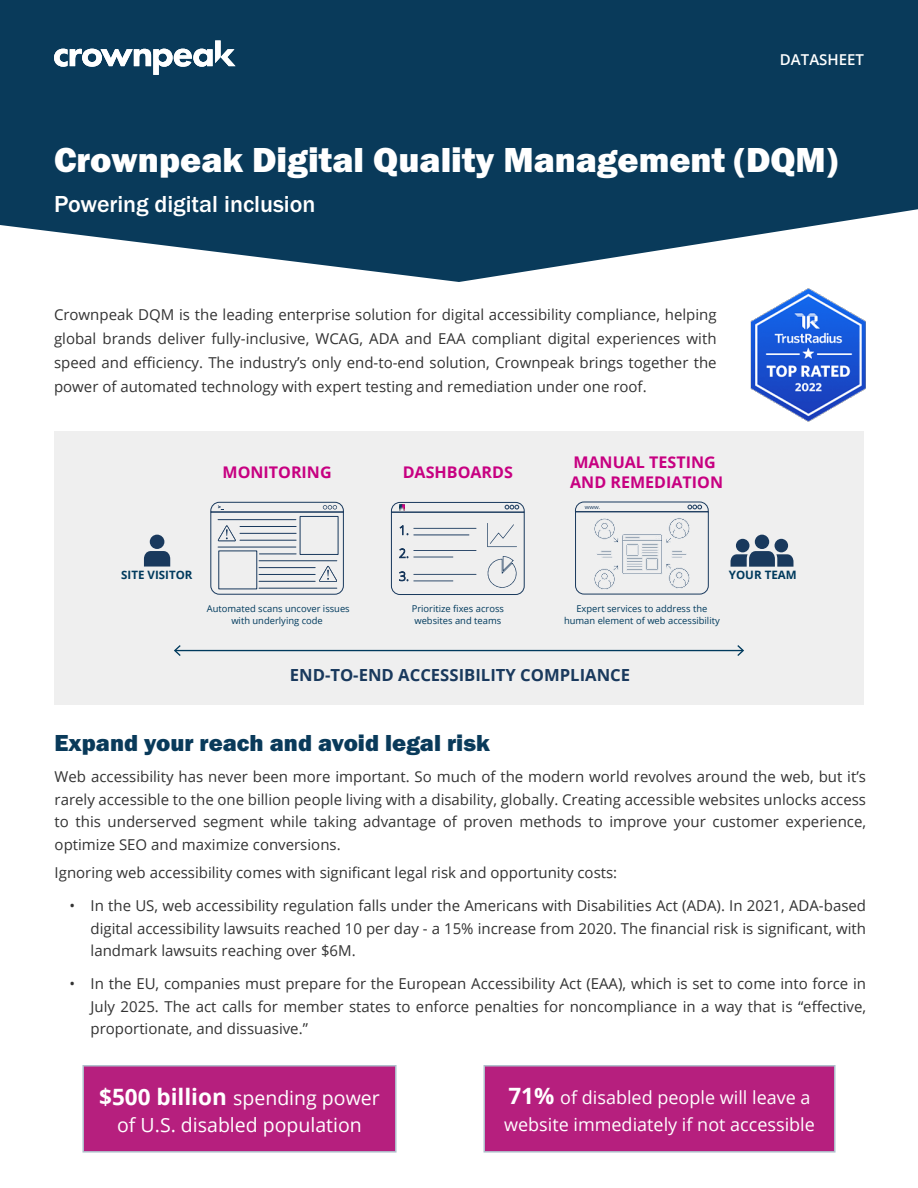
<style>
.page{position:relative;width:918px;height:1188px;background:#fff}
.page>*{position:absolute;margin:0;border:0;box-sizing:border-box;transform-origin:0 0}
.t1{font:36px "Franklin Gothic URW Hea";color:#fff}
.Body_Copy_2{font:24px "Franklin Gothic URW Hea";color:#093a5a}
.Subtitle{font:500 24px "Franklin Gothic URW";color:#fff}
.Body_Copy_2-2{font:19.5px/27px "Open Sans";color:#fff;text-align:center}
.Body_Copy_2-3{font:18px/27px "Open Sans";color:#fff}
.t2{font:700 16.65px "Open Sans";color:#19395d}
.t3{font:700 16.05px/19.4px "Open Sans";color:#c70081}
.Body_Copy_2-4{font:15px/22.5px "Open Sans";color:#333;text-align:justify}
.Body_Copy_1{font:15px "Open Sans";color:#333}
.Body_Copy_1-2{font:600 15px "Open Sans";color:#fff}
.t4{font:700 11.55px "Open Sans";color:#003a5d}
.t5{font:9.45px/11.2px "Open Sans";color:#003a5d;text-align:center}
.t6{font:5.55px "Open Sans";color:#19395d;scale:1.09 1}
.s1{font-weight:700;font-size:22.5px}
</style>
<div class="page">
<svg style="left:0;top:0;width:918px;height:282px;fill:#093a5a"></svg>
<svg style="left:54px;top:40px;width:181px;height:35px"></svg>
<div style="left:54px;top:432px;width:810px;height:273px;background:#efefef"></div>
<svg style="left:210px;top:501px;width:134px;height:94px"></svg>
<svg style="left:391px;top:502px;width:134px;height:93px"></svg>
<hr style="left:175px;top:650px;width:568px;height:1px;background:#003a5d">
<svg style="left:174px;top:645px;width:7px;height:11px"></svg>
<svg style="left:737px;top:645px;width:7px;height:11px"></svg>
<div style="left:150px;top:535px;width:14px;height:14px;background:#19395d;border-radius:50%"></div>
<svg style="left:144px;top:551px;width:26px;height:16px"></svg>
<div style="left:775px;top:539px;width:13px;height:13px;background:#19395d;border-radius:50%"></div>
<div style="left:755px;top:535px;width:14px;height:14px;background:#19395d;border-radius:50%"></div>
<svg style="left:731px;top:551px;width:62px;height:16px"></svg>
<div style="left:736px;top:539px;width:13px;height:13px;background:#19395d;border-radius:50%"></div>
<svg style="left:575px;top:501px;width:134px;height:94px"></svg>
<img style="left:750px;top:288px;width:116px;height:133px">
<div style="left:83px;top:1066px;width:313px;height:86px;background:#b61f7e"></div>
<div style="left:82px;top:1065px;width:315px;height:88px;border:2px solid #b0bfcc"></div>
<div style="left:484px;top:1066px;width:351px;height:86px;background:#b61f7e"></div>
<div style="left:483px;top:1065px;width:353px;height:88px;border:2px solid #b0bfcc"></div>
<p class="Body_Copy_1-2" style="left:780px;top:50px;width:86px">DATASHEET</p>
<p class="t1" style="left:54px;top:136px;width:785px">Crownpeak Digital Quality Management (DQM)</p>
<p class="Subtitle" style="left:54px;top:189px;width:263px">Powering digital inclusion</p>
<p class="Body_Copy_2-4" style="left:54px;top:302px;width:664px;line-height:24px">Crownpeak DQM is the leading enterprise solution for digital accessibility compliance, helping global brands deliver fully-inclusive, WCAG, ADA and EAA compliant digital experiences with speed and efficiency. The industry’s only end-to-end solution, Crownpeak brings together the power of automated technology with expert testing and remediation under one roof.</p>
<p class="t3" style="left:223px;top:462px;width:111px">MONITORING</p>
<p class="t3" style="left:403px;top:462px;width:112px">DASHBOARDS</p>
<p class="t3" style="left:570px;top:452px;width:154px">MANUAL TESTING<br>AND REMEDIATION</p>
<p class="t6" style="left:585px;top:503px;width:16px">www.</p>
<p class="t4" style="left:121px;top:567px;width:73px">SITE VISITOR</p>
<p class="t4" style="left:729px;top:567px;width:69px">YOUR TEAM</p>
<p class="t5" style="left:207px;top:603px;width:144px">Automated scans uncover issues with underlying code</p>
<p class="t5" style="left:412px;top:603px;width:94px;text-align:left">Prioritize fixes across websites and teams</p>
<p class="t5" style="left:564px;top:603px;width:157px">Expert services to address the human element of web accessibility</p>
<p class="t2" style="left:290px;top:663px;width:342px">END-TO-END ACCESSIBILITY COMPLIANCE</p>
<p class="Body_Copy_2" style="left:55px;top:727px;width:437px">Expand your reach and avoid legal risk</p>
<p class="Body_Copy_2-4" style="left:55px;top:765px;width:813px">Web accessibility has never been more important. So much of the modern world revolves around the web, but it’s rarely accessible to the one billion people living with a disability, globally. Creating accessible websites unlocks access to this underserved segment while taking advantage of proven methods to improve your customer experience, optimize SEO and maximize conversions.</p>
<p class="Body_Copy_1" style="left:55px;top:863px;width:564px">Ignoring web accessibility comes with significant legal risk and opportunity costs:</p>
<p class="Body_Copy_2-4" style="left:91px;top:894px;width:777px;text-indent:-21px">• In the US, web accessibility regulation falls under the Americans with Disabilities Act (ADA). In 2021, ADA-based digital accessibility lawsuits reached 10 per day - a 15% increase from 2020. The financial risk is significant, with landmark lawsuits reaching over $6M.</p>
<p class="Body_Copy_2-4" style="left:91px;top:972px;width:777px;text-indent:-21px">• In the EU, companies must prepare for the European Accessibility Act (EAA), which is set to come into force in July 2025. The act calls for member states to enforce penalties for noncompliance in a way that is “effective, proportionate, and dissuasive.”</p>
<p class="Body_Copy_2-2" style="left:99px;top:1083px;width:282px"><span class="s1">$500 billion</span> spending power of U.S. disabled population</p>
<p class="Body_Copy_2-3" style="left:504px;top:1083px;width:312px"><span class="s1">71%</span> of disabled people will leave a website immediately if not accessible</p>
</div>
